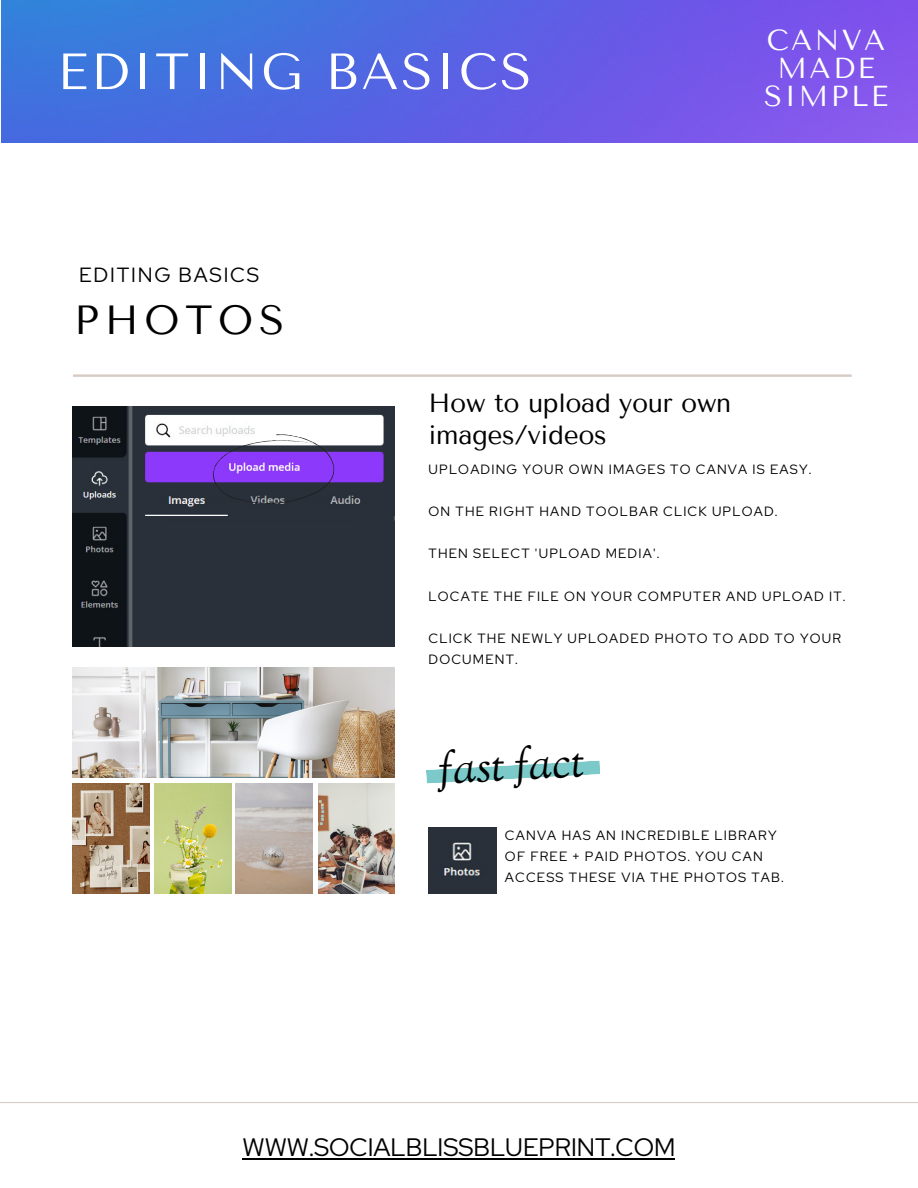
<style>
.page{position:relative;width:918px;height:1188px;background:#fff}
.page>*{position:absolute;margin:0;border:0;box-sizing:border-box;transform-origin:0 0}
.t1{font:50.85px "Tenor Sans";letter-spacing:.05em;color:#fff}
.t2{font:italic 45.6px "Sorts Mill Goudy";color:#000}
.t3{font:40.5px "Tenor Sans";letter-spacing:.14em;color:#000}
.t4{font:28.8px/28.2px "Tenor Sans";letter-spacing:.085em;color:#fff;text-align:center}
.t5{font:26.25px/31.5px "Tenor Sans";letter-spacing:-.015em;color:#000}
.t6{font:25.2px "Red Hat Display";color:#000}
.t7{font:20.55px "Red Hat Display";letter-spacing:.09em;color:#000}
.t8{font:13.35px/21.1px "Red Hat Display";letter-spacing:.09em;color:#000}
</style>
<div class="page">
<img style="left:73px;top:783px;width:76px;height:111px">
<img style="left:236px;top:783px;width:76px;height:111px">
<img style="left:155px;top:783px;width:76px;height:111px">
<img style="left:318px;top:783px;width:77px;height:111px">
<img style="left:73px;top:668px;width:322px;height:110px">
<svg style="left:73px;top:374px;width:779px;height:3px"></svg>
<img style="left:429px;top:827px;width:67px;height:67px">
<img style="left:73px;top:407px;width:322px;height:239px">
<svg style="left:209px;top:422px;width:131px;height:95px"></svg>
<svg style="left:426px;top:760px;width:174px;height:24px"></svg>
<img style="left:1px;top:0;width:917px;height:142px">
<hr style="left:0;top:1102px;width:918px;height:1px;background:#d8cbc5">
<hr style="left:243px;top:1158px;width:432px;height:2px;background:#000">
<h1 class="t1" style="left:57px;top:42px;width:476px">EDITING BASICS</h1>
<h3 class="t4" style="left:764px;top:26px;width:126px">CANVA<br>MADE<br>SIMPLE</h3>
<h3 class="t7" style="left:79px;top:261px;width:182px">EDITING BASICS</h3>
<h3 class="t3" style="left:74px;top:297px;width:212px">PHOTOS</h3>
<h3 class="t5" style="left:429px;top:387px;width:304px">How to upload your own images/videos</h3>
<p class="t8" style="left:429px;top:459px;width:384px">UPLOADING YOUR OWN IMAGES TO CANVA IS EASY.</p>
<p class="t8" style="left:429px;top:501px;width:350px">ON THE RIGHT HAND TOOLBAR CLICK UPLOAD.</p>
<p class="t8" style="left:429px;top:543px;width:232px">THEN SELECT 'UPLOAD MEDIA'.</p>
<p class="t8" style="left:429px;top:585px;width:418px">LOCATE THE FILE ON YOUR COMPUTER AND UPLOAD IT.</p>
<p class="t8" style="left:429px;top:628px;width:414px">CLICK THE NEWLY UPLOADED PHOTO TO ADD TO YOUR<br>DOCUMENT.</p>
<h2 class="t2" style="left:437px;top:740px;width:147px;rotate:-3deg">fast fact</h2>
<p class="t8" style="left:505px;top:824px;width:280px">CANVA HAS AN INCREDIBLE LIBRARY<br>OF FREE + PAID PHOTOS. YOU CAN<br>ACCESS THESE VIA THE PHOTOS TAB.</p>
<h3 class="t6" style="left:243px;top:1131px;width:434px">WWW.SOCIALBLISSBLUEPRINT.COM</h3>
</div>
